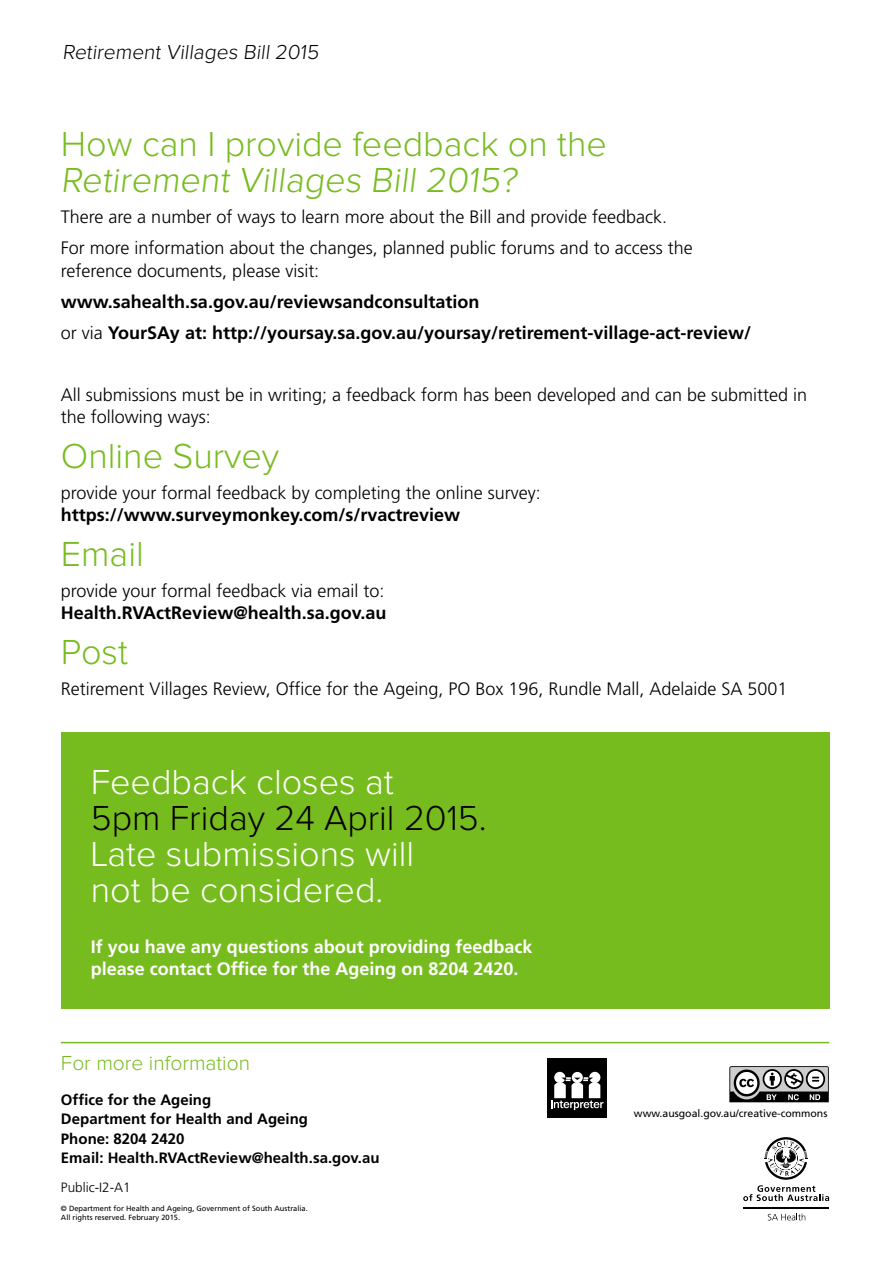
<style>
.page{position:relative;width:893px;height:1263px;background:#fff}
.page>*{position:absolute;margin:0;border:0;box-sizing:border-box;transform-origin:0 0}
.t1{font:300 36px/36px "Proxima Nova";color:#77bc1f}
.t2{font:300 36px/36px "Proxima Nova";color:#fff}
.t3{font:300 36px "Proxima Nova";color:#000}
.t4{font:300 21px "Proxima Nova";color:#000}
.t5{font:300 21px "Proxima Nova";color:#77bc1f}
.t6{font:300 18px/31px "Frutiger";color:#000}
.t7{font:700 18px/31px "Frutiger";color:#000}
.t8{font:700 18px/21.6px "Frutiger";color:#fff}
.t9{font:700 15px/19.5px "Frutiger";color:#000}
.t10{font:300 13.5px "Frutiger";color:#000}
.t11{font:10.5px "Frutiger";color:#000}
.t12{font:7.5px/9px "Frutiger";color:#000}
.s1{font-weight:300}
</style>
<div class="page">
<div style="left:61px;top:732px;width:768px;height:276px;background:#77bc1f"></div>
<svg style="left:729px;top:1066px;width:100px;height:36px"></svg>
<div style="left:548px;top:1059px;width:59px;height:59px;background:#000"></div>
<svg style="left:551px;top:1072px;width:52px;height:38px"></svg>
<hr style="left:61px;top:1042px;width:768px;height:1px;background:#77bc1f">
<svg style="left:768px;top:1213px;width:37px;height:7px"></svg>
<hr style="left:743px;top:1206px;width:86px;height:2px;background:#000">
<svg style="left:743px;top:1137px;width:86px;height:64px"></svg>
<p class="t4" style="left:63px;top:43px;width:260px">Retirement Villages Bill 2015</p>
<h1 class="t1" style="left:61px;top:128px;width:548px">How can I provide feedback on the<br>Retirement Villages Bill 2015?</h1>
<p class="t6" style="left:61px;top:202px;width:633px">There are a number of ways to learn more about the Bill and provide feedback.<br>For more information about the changes, planned public forums and to access the</p>
<p class="t6" style="left:61px;top:255px;width:260px">reference documents, please visit:</p>
<p class="t7" style="left:61px;top:286px;width:692px">www.sahealth.sa.gov.au/reviewsandconsultation<br><span class="s1">or via</span> YourSAy at: http://yoursay.sa.gov.au/yoursay/retirement-village-act-review/</p>
<p class="t6" style="left:61px;top:383px;width:748px;line-height:22.5px">All submissions must be in writing; a feedback form has been developed and can be submitted in the following ways:</p>
<h1 class="t1" style="left:61px;top:439px;width:220px">Online Survey</h1>
<p class="t6" style="left:61px;top:477px;width:481px">provide your formal feedback by completing the online survey:</p>
<p class="t7" style="left:61px;top:499px;width:401px">https://www.surveymonkey.com/s/rvactreview</p>
<h1 class="t1" style="left:61px;top:537px;width:84px">Email</h1>
<p class="t6" style="left:61px;top:575px;width:325px">provide your formal feedback via email to:</p>
<p class="t7" style="left:61px;top:597px;width:327px">Health.RVActReview@health.sa.gov.au</p>
<h1 class="t1" style="left:61px;top:635px;width:69px">Post</h1>
<p class="t6" style="left:61px;top:673px;width:728px">Retirement Villages Review, Office for the Ageing, PO Box 196, Rundle Mall, Adelaide SA 5001</p>
<h1 class="t2" style="left:91px;top:765px;width:304px">Feedback closes at</h1>
<h1 class="t3" style="left:91px;top:801px;width:398px">5pm Friday 24 April 2015.</h1>
<h1 class="t2" style="left:91px;top:837px;width:325px">Late submissions will not be considered.</h1>
<p class="t8" style="left:91px;top:936px;width:443px">If you have any questions about providing feedback please contact Office for the Ageing on 8204 2420.</p>
<p class="t5" style="left:61px;top:1053px;width:191px">For more information</p>
<p class="t9" style="left:61px;top:1090px;width:320px">Office for the Ageing<br>Department for Health and Ageing<br>Phone: 8204 2420<br>Email: Health.RVActReview@health.sa.gov.au</p>
<p class="t10" style="left:61px;top:1179px;width:71px">Public-I2-A1</p>
<p class="t12" style="left:61px;top:1204px;width:248px">© Department for Health and Ageing, Government of South Australia.<br>All rights reserved. February 2015.</p>
<p class="t11" style="left:634px;top:1107px;width:195px">www.ausgoal.gov.au/creative-commons</p>
</div>
